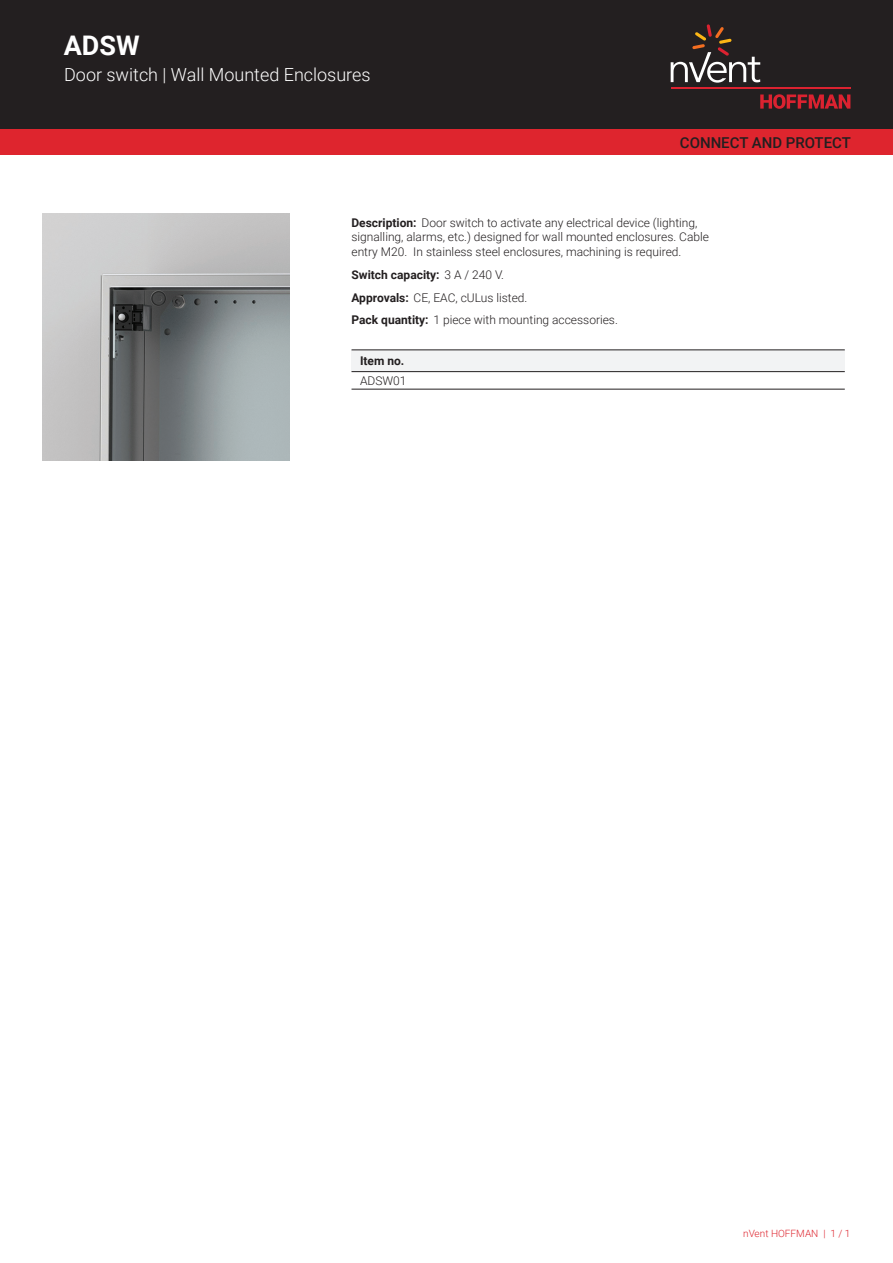
<style>
.page{position:relative;width:893px;height:1263px;background:#fff}
.page>*{position:absolute;margin:0;border:0;box-sizing:border-box;transform-origin:0 0}
.t1{font:700 27px "Roboto";color:#fff}
.t2{font:300 18px "Roboto";color:#fff}
.t3{font:500 15px "Roboto";color:#231f20}
.t4{font:300 12px/14.4px "Roboto";color:#231f20}
.t5{font:700 12px "Roboto";color:#231f20}
.t6{font:300 10.05px "Roboto";color:#de252e}
.s1{font-weight:700}
</style>
<div class="page">
<div style="left:0;top:0;width:893px;height:129px;background:#231f20"></div>
<svg style="left:760px;top:94px;width:90px;height:15px"></svg>
<hr style="left:671px;top:88px;width:179px;height:1px;background:#db2230">
<svg style="left:671px;top:24px;width:89px;height:59px"></svg>
<div style="left:0;top:129px;width:893px;height:26px;background:#de252e"></div>
<div style="left:351px;top:350px;width:494px;height:22px;background:#f2f3f4"></div>
<hr style="left:351px;top:350px;width:494px;height:1px;background:#231f20">
<hr style="left:351px;top:389px;width:494px;height:1px;background:#231f20">
<hr style="left:351px;top:371px;width:494px;height:1px;background:#231f20">
<img style="left:43px;top:213px;width:246px;height:247px">
<h1 class="t1" style="left:64px;top:27px;width:77px">ADSW</h1>
<h2 class="t2" style="left:64px;top:62px;width:308px">Door switch | Wall Mounted Enclosures</h2>
<p class="t3" style="left:680px;top:132px;width:173px">CONNECT AND PROTECT</p>
<p class="t4" style="left:351px;top:215px;width:359px"><span class="s1">Description:</span> Door switch to activate any electrical device (lighting, signalling, alarms, etc.) designed for wall mounted enclosures. Cable entry M20. In stainless steel enclosures, machining is required.</p>
<p class="t4" style="left:351px;top:262px;width:268px;line-height:23px"><span class="s1">Switch capacity:</span> 3 A / 240 V.<br><span class="s1">Approvals:</span> CE, EAC, cULus listed.<br><span class="s1">Pack quantity:</span> 1 piece with mounting accessories.</p>
<p class="t5" style="left:360px;top:353px;width:46px">Item no.</p>
<p class="t4" style="left:360px;top:373px;width:48px">ADSW01</p>
<p class="t6" style="left:743px;top:1226px;width:109px">nVent HOFFMAN | 1 / 1</p>
</div>
